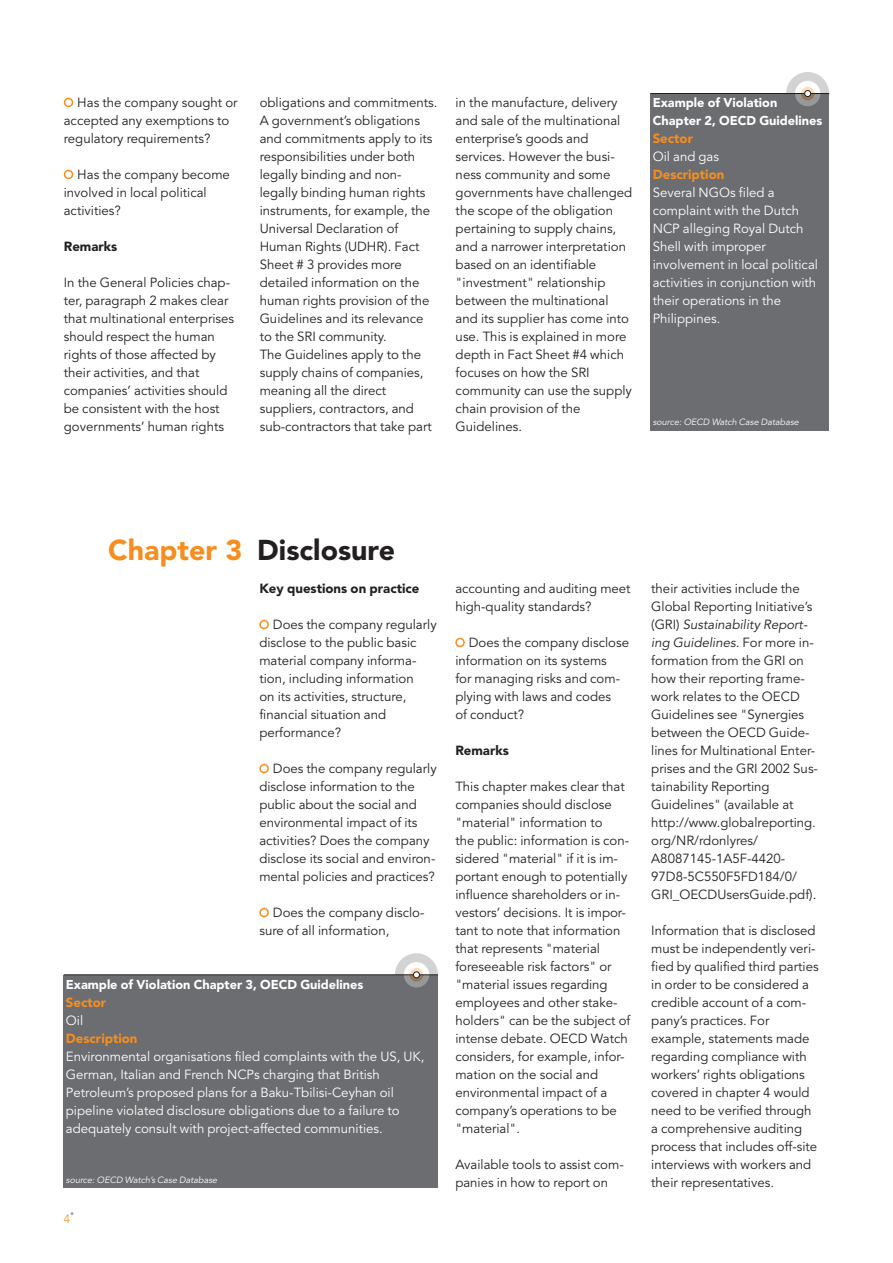
<style>
.page{position:relative;width:893px;height:1263px;background:#fff}
.page>*{position:absolute;margin:0;border:0;box-sizing:border-box;transform-origin:0 0}
.t1{font:900 28.5px "Avenir LT Std";color:#231f20}
.t2{font:13.2px/18px "Avenir LT Std";color:#231f20}
.t3{font:13.2px/18px "Avenir LT Std";color:#fff}
.t4{font:900 13.2px "Avenir LT Std";color:#231f20}
.t5{font:900 12.75px/18px "Avenir LT Std";color:#fff}
.t6{font:italic 9px "Avenir LT Std";color:#fff}
.s1{font-weight:900;color:#f68e1e}
.s2{color:#f68e1e}
.s3{font-style:italic}
</style>
<div class="page">
<div style="left:64px;top:98px;width:9px;height:9px;border:2px solid #f68e1e;border-radius:50%"></div>
<div style="left:64px;top:170px;width:9px;height:9px;border:2px solid #f68e1e;border-radius:50%"></div>
<div style="left:259px;top:620px;width:10px;height:9px;border:2px solid #f68e1e;border-radius:50%"></div>
<div style="left:259px;top:764px;width:10px;height:9px;border:2px solid #f68e1e;border-radius:50%"></div>
<div style="left:259px;top:908px;width:10px;height:9px;border:2px solid #f68e1e;border-radius:50%"></div>
<div style="left:455px;top:638px;width:10px;height:9px;border:2px solid #f68e1e;border-radius:50%"></div>
<div style="left:64px;top:975px;width:374px;height:212px;background:#6c6d70"></div>
<svg style="left:395px;top:953px;width:43px;height:43px"></svg>
<svg style="left:404px;top:962px;width:25px;height:25px"></svg>
<svg style="left:410px;top:968px;width:13px;height:14px"></svg>
<hr style="left:64px;top:974px;width:374px;height:1px;background:#231f20">
<svg style="left:413px;top:972px;width:6px;height:6px"></svg>
<div style="left:413px;top:971px;width:7px;height:7px;border:1px solid #231f20;border-radius:50%"></div>
<div style="left:651px;top:94px;width:178px;height:337px;background:#6c6d70"></div>
<svg style="left:786px;top:72px;width:43px;height:43px"></svg>
<svg style="left:795px;top:81px;width:25px;height:25px"></svg>
<svg style="left:801px;top:87px;width:13px;height:13px"></svg>
<hr style="left:651px;top:93px;width:178px;height:1px;background:#231f20">
<svg style="left:805px;top:91px;width:6px;height:6px"></svg>
<div style="left:804px;top:90px;width:7px;height:7px;border:1px solid #231f20;border-radius:50%"></div>
<p class="t2" style="left:64px;top:94px;width:175px;text-indent:14px">Has the company sought or accepted any exemptions to regulatory requirements?</p>
<p class="t2" style="left:64px;top:166px;width:168px;text-indent:14px">Has the company become involved in local political activities?</p>
<p class="t4" style="left:64px;top:239px;width:55px">Remarks</p>
<p class="t2" style="left:64px;top:274px;width:172px">In the General Policies chap&shy;ter, paragraph 2 makes clear that multinational enterprises should respect the human rights of those affected by their activities, and that companies’ activities should be consistent with the host governments’ human rights</p>
<p class="t2" style="left:260px;top:94px;width:179px">obligations and commitments.<br>A government’s obligations and commitments apply to its responsibilities under both legally binding and non&shy;legally binding human rights instruments, for example, the<br>Universal Declaration of<br>Human Rights (UDHR). Fact<br>Sheet # 3 provides more detailed information on the human rights provision of the<br>Guidelines and its relevance to the SRI community.<br>The Guidelines apply to the supply chains of companies, meaning all the direct suppliers, contractors, and sub-contractors that take part</p>
<p class="t2" style="left:456px;top:94px;width:178px">in the manufacture, delivery and sale of the multinational enterprise’s goods and services. However the busi&shy;ness community and some governments have challenged the scope of the obligation pertaining to supply chains, and a narrower interpretation based on an identifiable "investment" relationship between the multinational and its supplier has come into use. This is explained in more depth in Fact Sheet #4 which focuses on how the SRI community can use the supply chain provision of the<br>Guidelines.</p>
<p class="t5" style="left:653px;top:94px;width:171px">Example of Violation<br>Chapter 2, OECD Guidelines</p>
<p class="t3" style="left:653px;top:130px;width:167px"><span class="s1">Sector<br></span>Oil and gas<br><span class="s1">Description<br></span>Several NGOs filed a complaint with the Dutch<br>NCP alleging Royal Dutch<br>Shell with improper involvement in local political activities in conjunction with their operations in the<br>Philippines.</p>
<p class="t6" style="left:653px;top:417px;width:148px">source: OECD Watch Case Database</p>
<p class="t1" style="left:108px;top:533px;width:288px"><span class="s2">Chapter 3</span> Disclosure</p>
<p class="t4" style="left:259px;top:581px;width:162px">Key questions on practice</p>
<p class="t2" style="left:259px;top:616px;width:179px;text-indent:14px">Does the company regularly disclose to the public basic material company informa&shy;tion, including information<br>on its activities, structure, financial situation and performance?</p>
<p class="t2" style="left:259px;top:760px;width:179px;text-indent:14px">Does the company regularly disclose information to the public about the social and environmental impact of its activities? Does the company disclose its social and environ&shy;mental policies and practices?</p>
<p class="t2" style="left:259px;top:904px;width:167px;text-indent:14px">Does the company disclo&shy;sure of all information,</p>
<p class="t5" style="left:66px;top:976px;width:299px">Example of Violation Chapter 3, OECD Guidelines</p>
<p class="t3" style="left:66px;top:994px;width:360px"><span class="s1">Sector<br></span>Oil<br><span class="s1">Description<br></span>Environmental organisations filed complaints with the US, UK, German, Italian and French NCPs charging that British Petroleum’s proposed plans for a Baku-Tbilisi-Ceyhan oil pipeline violated disclosure obligations due to a failure to adequately consult with project-affected communities.</p>
<p class="t6" style="left:66px;top:1174px;width:153px">source: OECD Watch’s Case Database</p>
<p class="t2" style="left:455px;top:580px;width:177px">accounting and auditing meet high-quality standards?</p>
<p class="t2" style="left:455px;top:634px;width:175px;text-indent:14px">Does the company disclose information on its systems<br>for managing risks and com&shy;plying with laws and codes<br>of conduct?</p>
<p class="t4" style="left:455px;top:743px;width:55px">Remarks</p>
<p class="t2" style="left:455px;top:778px;width:177px">This chapter makes clear that companies should disclose "material" information to<br>the public: information is con&shy;sidered "material" if it is im&shy;portant enough to potentially influence shareholders or in&shy;vestors’ decisions. It is impor&shy;tant to note that information that represents "material foreseeable risk factors" or "material issues regarding employees and other stake&shy;holders" can be the subject of intense debate. OECD Watch considers, for example, infor&shy;mation on the social and environmental impact of a company’s operations to be "material".</p>
<p class="t2" style="left:455px;top:1156px;width:170px">Available tools to assist com&shy;panies in how to report on</p>
<p class="t2" style="left:651px;top:580px;width:168px">their activities include the<br>Global Reporting Initiative’s (GRI) <span class="s3">Sustainability Report&shy;ing Guidelines.</span> For more in&shy;formation from the GRI on how their reporting frame&shy;work relates to the OECD<br>Guidelines see "Synergies between the OECD Guide&shy;lines for Multinational Enter&shy;prises and the GRI 2002 Sus&shy;tainability Reporting<br>Guidelines" (available at http://www.globalreporting. org/NR/rdonlyres/<br>A8087145-1A5F-4420-<br>97D8-5C550F5FD184/0/<br>GRI_OECDUsersGuide.pdf).</p>
<p class="t2" style="left:651px;top:922px;width:169px">Information that is disclosed must be independently veri&shy;fied by qualified third parties in order to be considered a credible account of a com&shy;pany’s practices. For example, statements made regarding compliance with workers’ rights obligations covered in chapter 4 would need to be verified through a comprehensive auditing process that includes off-site interviews with workers and their representatives.</p>
</div>
